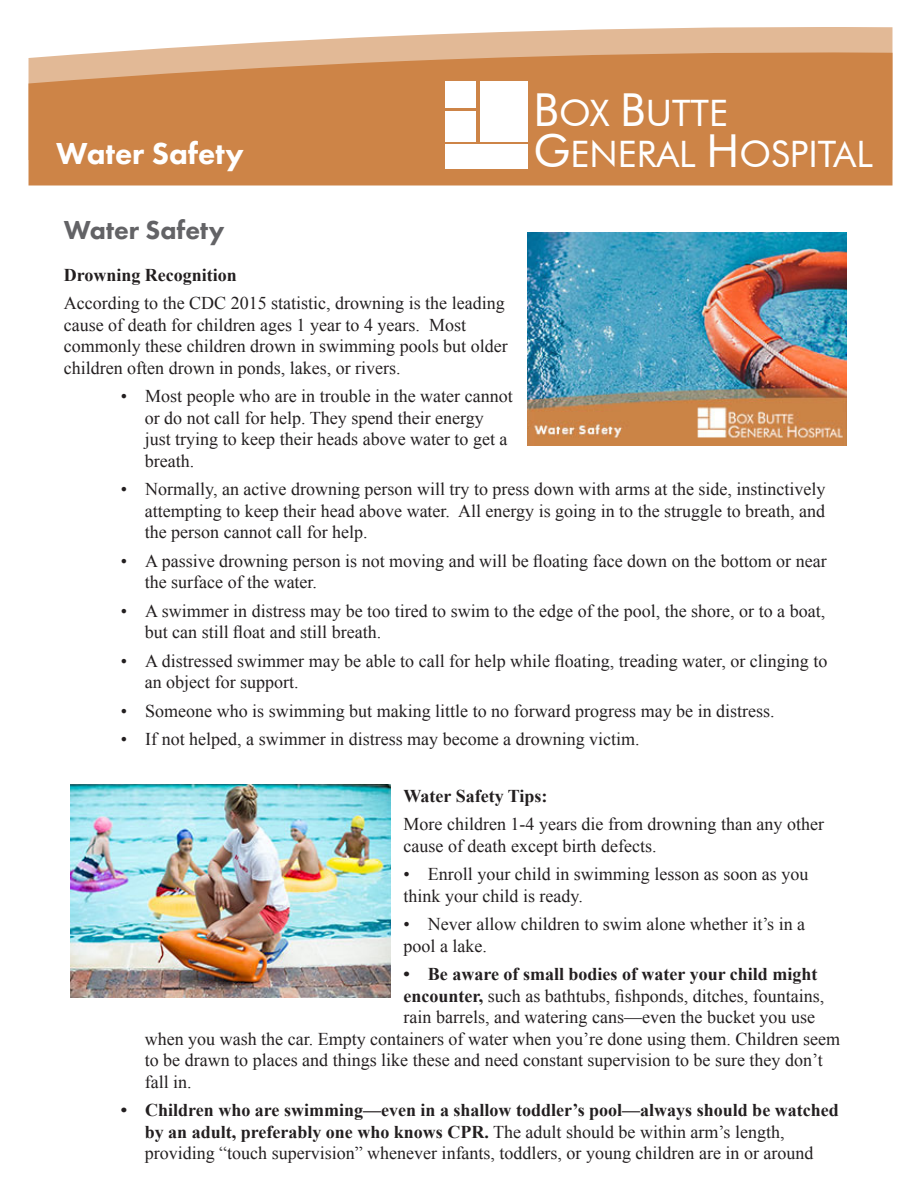
<style>
.page{position:relative;width:918px;height:1188px;background:#fff}
.page>*{position:absolute;margin:0;border:0;box-sizing:border-box;transform-origin:0 0}
.t1{font:36.45px "Futura BT";color:#fff}
.t2{font:800 31.5px "Futura PT";color:#fff}
.Headline{font:800 27px "Futura PT";color:#636366}
.t3{font:18px/21.6px "Times New Roman";color:#231f20}
.t4{font:700 18px "Times New Roman";color:#231f20}
.s1{font-size:45.45px}
.s2{font-weight:700}
</style>
<div class="page">
<svg style="left:111px;top:27px;width:782px;height:25px;fill:#e2b996"></svg>
<svg style="left:29px;top:52px;width:864px;height:134px;background:#cf894e"></svg>
<div style="left:445px;top:81px;width:31px;height:27px;background:#fff"></div>
<div style="left:445px;top:111px;width:31px;height:31px;background:#fff"></div>
<div style="left:480px;top:81px;width:48px;height:61px;background:#fff"></div>
<div style="left:445px;top:145px;width:83px;height:24px;background:#fff"></div>
<img style="left:527px;top:232px;width:320px;height:213px">
<img style="left:70px;top:784px;width:320px;height:214px">
<p class="t1" style="left:534px;top:91px;width:196px"><span class="s1">B</span>OX <span class="s1">B</span>UTTE</p>
<p class="t2" style="left:56px;top:134px;width:189px">Water Safety</p>
<p class="t1" style="left:534px;top:132px;width:341px"><span class="s1">G</span>ENERAL <span class="s1">H</span>OSPITAL</p>
<p class="Headline" style="left:64px;top:213px;width:162px">Water Safety</p>
<p class="t4" style="left:64px;top:262px;width:175px">Drowning Recognition</p>
<p class="t3" style="left:64px;top:292px;width:445px">According to the CDC 2015 statistic, drowning is the leading cause of death for children ages 1 year to 4 years. Most commonly these children drown in swimming pools but older children often drown in ponds, lakes, or rivers.</p>
<p class="t3" style="left:145px;top:385px;width:369px;text-indent:-24px">• Most people who are in trouble in the water cannot or do not call for help. They spend their energy just trying to keep their heads above water to get a breath.</p>
<p class="t3" style="left:145px;top:478px;width:682px;text-align:justify;text-indent:-24px">• Normally, an active drowning person will try to press down with arms at the side, instinctively attempting to keep their head above water. All energy is going in to the struggle to breath, and the person cannot call for help.</p>
<p class="t3" style="left:145px;top:550px;width:683px;text-indent:-24px">• A passive drowning person is not moving and will be floating face down on the bottom or near the surface of the water.</p>
<p class="t3" style="left:145px;top:600px;width:682px;text-indent:-24px">• A swimmer in distress may be too tired to swim to the edge of the pool, the shore, or to a boat, but can still float and still breath.</p>
<p class="t3" style="left:145px;top:650px;width:684px;text-indent:-24px">• A distressed swimmer may be able to call for help while floating, treading water, or clinging to an object for support.</p>
<p class="t3" style="left:121px;top:700px;width:655px">• Someone who is swimming but making little to no forward progress may be in distress.</p>
<p class="t3" style="left:121px;top:728px;width:520px">• If not helped, a swimmer in distress may become a drowning victim.</p>
<p class="t4" style="left:404px;top:783px;width:146px">Water Safety Tips:</p>
<p class="t3" style="left:404px;top:813px;width:422px">More children 1-4 years die from drowning than any other cause of death except birth defects.</p>
<p class="t3" style="left:404px;top:863px;width:406px">• Enroll your child in swimming lesson as soon as you think your child is ready.</p>
<p class="t3" style="left:404px;top:913px;width:403px">• Never allow children to swim alone whether it’s in a pool a lake.</p>
<p class="t4" style="left:404px;top:961px;width:415px">• Be aware of small bodies of water your child might</p>
<p class="t3" style="left:404px;top:984px;width:422px"><span class="s2">encounter,</span> such as bathtubs, fishponds, ditches, fountains,</p>
<p class="t3" style="left:404px;top:1006px;width:413px">rain barrels, and watering cans—even the bucket you use</p>
<p class="t3" style="left:145px;top:1028px;width:697px">when you wash the car. Empty containers of water when you’re done using them. Children seem</p>
<p class="t3" style="left:145px;top:1049px;width:680px">to be drawn to places and things like these and need constant supervision to be sure they don’t</p>
<p class="t3" style="left:145px;top:1071px;width:48px">fall in.</p>
<p class="t3" style="left:145px;top:1099px;width:696px;text-indent:-24px"><span class="s2">• Children who are swimming—even in a shallow toddler’s pool—always should be watched by an adult, preferably one who knows CPR.</span> The adult should be within arm’s length, providing “touch supervision” whenever infants, toddlers, or young children are in or around</p>
</div>
